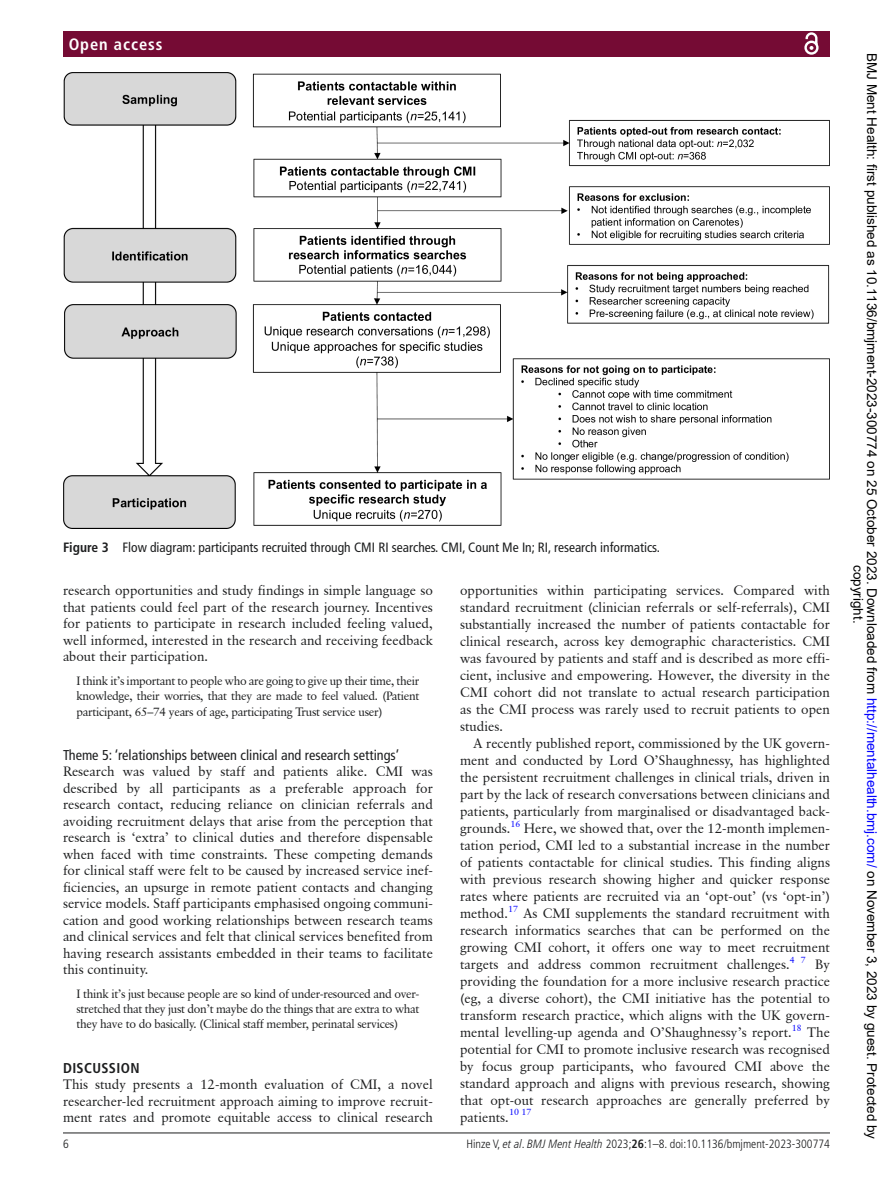
<style>
.page{position:relative;width:893px;height:1191px;background:#fff}
.page>*{position:absolute;margin:0;border:0;box-sizing:border-box;transform-origin:0 0}
.t1{font:700 condensed 16.5px "Frutiger LT Pro";letter-spacing:.055em;color:#fff}
.t2{font:condensed 14.25px "Frutiger LT Pro";color:#1d1e1f}
.t3{font:700 condensed 14.25px "Frutiger LT Pro";letter-spacing:.025em;color:#1d1e1f}
.t4{font:13.5px/17px "Classical Garamond BT";color:#1d1e1f;text-align:justify}
.t5{font:13.5px "Arial";color:#000}
.t6{font:condensed 13.5px "Frutiger LT Pro";color:#1d1e1f}
.t7{font:12px/15px "Classical Garamond BT";letter-spacing:-.025em;color:#1d1e1f;text-align:justify}
.t8{font:300 condensed 12px "Frutiger LT Pro";color:#1d1e1f}
.t9{font:9px "Classical Garamond BT";color:#00f}
.s1{font-weight:700}
.s2{font-style:italic}
.s3{color:#00f}
</style>
<div class="page">
<hr style="left:63px;top:1132px;width:767px;height:1px;background:#1d1e1f">
<div style="left:63px;top:31px;width:767px;height:25px;background:#750b34"></div>
<svg style="left:804px;top:32px;width:15px;height:23px"></svg>
<img style="left:63px;top:72px;width:767px;height:456px">
<p class="t1" style="left:69px;top:34px;width:95px">Open access</p>
<p class="t6" style="left:63px;top:539px;width:598px"><span class="s1">Figure 3</span> Flow diagram: participants recruited through CMI RI searches. CMI, Count Me In; RI, research informatics.</p>
<p class="t4" style="left:63px;top:582px;width:371px;line-height:16.5px">research opportunities and study findings in simple language so that patients could feel part of the research journey. Incentives for patients to participate in research included feeling valued, well informed, interested in the research and receiving feedback about their participation.</p>
<p class="t7" style="left:76px;top:673px;width:344px">I think it’s important to people who are going to give up their time, their knowledge, their worries, that they are made to feel valued. (Patient participant, 65–74 years of age, participating Trust service user)</p>
<p class="t2" style="left:63px;top:746px;width:338px">Theme 5: ‘relationships between clinical and research settings’</p>
<p class="t4" style="left:63px;top:763px;width:371px;line-height:16.5px">Research was valued by staff and patients alike. CMI was described by all participants as a preferable approach for research contact, reducing reliance on clinician referrals and avoiding recruitment delays that arise from the perception that research is ‘extra’ to clinical duties and therefore dispensable when faced with time constraints. These competing demands for clinical staff were felt to be caused by increased service inef&shy;ficiencies, an upsurge in remote patient contacts and changing service models. Staff participants emphasised ongoing communi&shy;cation and good working relationships between research teams and clinical services and felt that clinical services benefited from having research assistants embedded in their teams to facilitate this continuity.</p>
<p class="t7" style="left:76px;top:986px;width:344px">I think it’s just because people are so kind of under-resourced and over&shy;stretched that they just don’t maybe do the things that are extra to what they have to do basically. (Clinical staff member, perinatal services)</p>
<p class="t3" style="left:63px;top:1059px;width:78px">DISCUSSION</p>
<p class="t4" style="left:63px;top:1076px;width:371px;line-height:16.5px">This study presents a 12-month evaluation of CMI, a novel researcher-led recruitment approach aiming to improve recruit&shy;ment rates and promote equitable access to clinical research</p>
<p class="t4" style="left:460px;top:582px;width:371px">opportunities within participating services. Compared with standard recruitment (clinician referrals or self-referrals), CMI substantially increased the number of patients contactable for clinical research, across key demographic characteristics. CMI was favoured by patients and staff and is described as more effi&shy;cient, inclusive and empowering. However, the diversity in the CMI cohort did not translate to actual research participation as the CMI process was rarely used to recruit patients to open studies.</p>
<p class="t4" style="left:460px;top:735px;width:371px;text-indent:14px">A recently published report, commissioned by the UK govern&shy;ment and conducted by Lord O’Shaughnessy, has highlighted the persistent recruitment challenges in clinical trials, driven in part by the lack of research conversations between clinicians and patients, particularly from marginalised or disadvantaged back&shy;grounds.</p>
<p class="t9" style="left:511px;top:818px;width:11px">16</p>
<p class="t4" style="left:460px;top:819px;width:371px;text-indent:64px">Here, we showed that, over the 12-month implemen&shy;tation period, CMI led to a substantial increase in the number of patients contactable for clinical studies. This finding aligns with previous research showing higher and quicker response rates where patients are recruited via an ‘opt-out’ (vs ‘opt-in’) method.</p>
<p class="t9" style="left:508px;top:903px;width:11px">17</p>
<p class="t4" style="left:460px;top:904px;width:371px;text-indent:63px">As CMI supplements the standard recruitment with research informatics searches that can be performed on the growing CMI cohort, it offers one way to meet recruitment targets and address common recruitment challenges.</p>
<p class="t9" style="left:790px;top:954px;width:18px">4 7</p>
<p class="t4" style="left:460px;top:955px;width:371px;text-indent:355px">By providing the foundation for a more inclusive research practice (eg, a diverse cohort), the CMI initiative has the potential to transform research practice, which aligns with the UK govern&shy;mental levelling-up agenda and O’Shaughnessy’s report.</p>
<p class="t9" style="left:792px;top:1022px;width:11px">18</p>
<p class="t4" style="left:460px;top:1023px;width:371px;text-indent:347px">The potential for CMI to promote inclusive research was recognised by focus group participants, who favoured CMI above the standard approach and aligns with previous research, showing that opt-out research approaches are generally preferred by patients.</p>
<p class="t9" style="left:509px;top:1106px;width:24px">10 17</p>
<p class="t8" style="left:63px;top:1136px;width:7px">6</p>
<p class="t8" style="left:466px;top:1136px;width:365px">Hinze V, <span class="s2">et al</span>. <span class="s2">BMJ Ment Health</span> 2023;<span class="s1">26</span>:1–8. doi:10.1136/bmjment-2023-300774</p>
<p class="t5" style="left:881px;top:53px;width:1087px;rotate:90deg">BMJ Ment Health: first published as 10.1136/bmjment-2023-300774 on 25 October 2023. Downloaded from <span class="s3">http://mentalhealth.bmj.com/</span> on November 3, 2023 by guest. Protected by</p>
<p class="t5" style="left:868px;top:565px;width:60px;rotate:90deg">copyright.</p>
</div>
